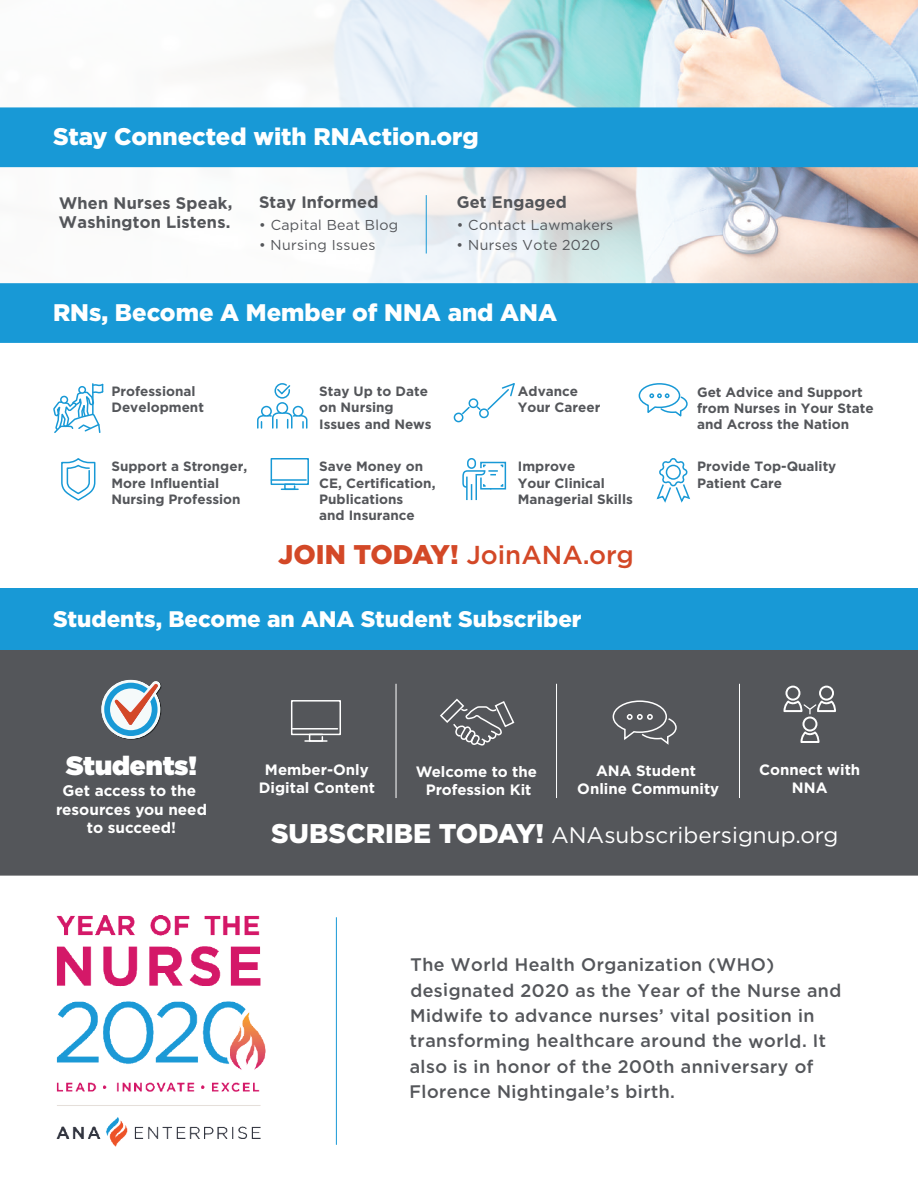
<style>
.page{position:relative;width:918px;height:1188px;background:#fff}
.page>*{position:absolute;margin:0;border:0;box-sizing:border-box;transform-origin:0 0}
.t1{font:900 26.4px "Gotham";color:#fff}
.t2{font:500 25.95px "Gotham";color:#d34827}
.t3{font:900 24px "Gotham";color:#fff}
.t4{font:22.5px "Gotham";color:#fff}
.t5{font:900 22.5px "Gotham";color:#fff}
.t6{font:500 18px/25.3px "Gotham";color:#54565a}
.t7{font:700 16.5px/19.8px "Gotham";color:#54565a}
.t8{font:700 15.3px/18.3px "Gotham";color:#fff;text-align:center}
.t9{font:700 15px/18px "Gotham";color:#fff;text-align:center}
.t10{font:14.25px "Gotham";color:#54565a}
.t11{font:700 13.5px/16.2px "Gotham";color:#54565a}
.s1{font-weight:900;font-size:27px}
</style>
<div class="page">
<svg style="left:0;top:0;width:918px;height:283px"></svg>
<hr style="left:336px;top:917px;width:1px;height:228px;background:#1899d6">
<img style="left:56px;top:916px;width:209px;height:230px">
<div style="left:0;top:283px;width:918px;height:60px;background:#1899d6"></div>
<svg style="left:656px;top:458px;width:34px;height:45px"></svg>
<div style="left:666px;top:465px;width:15px;height:15px;border:2px solid #1999d6;border-radius:50%"></div>
<svg style="left:638px;top:383px;width:50px;height:34px"></svg>
<div style="left:454px;top:412px;width:10px;height:10px;border:2px solid #1899d6;border-radius:50%"></div>
<div style="left:479px;top:408px;width:10px;height:10px;border:2px solid #1899d6;border-radius:50%"></div>
<svg style="left:461px;top:383px;width:54px;height:33px"></svg>
<div style="left:467px;top:458px;width:9px;height:11px;border:2px solid #1899d6;border-radius:4px"></div>
<svg style="left:462px;top:461px;width:45px;height:40px"></svg>
<div style="left:271px;top:458px;width:38px;height:27px;border:2px solid #1899d6"></div>
<svg style="left:281px;top:483px;width:17px;height:8px"></svg>
<hr style="left:271px;top:479px;width:35px;height:2px;background:#1899d6">
<div style="left:276px;top:402px;width:12px;height:12px;border:2px solid #1899d6;border-radius:50%"></div>
<div style="left:261px;top:406px;width:11px;height:11px;border:2px solid #1899d6;border-radius:50%"></div>
<div style="left:293px;top:406px;width:11px;height:11px;border:2px solid #1899d6;border-radius:50%"></div>
<svg style="left:257px;top:411px;width:51px;height:18px"></svg>
<svg style="left:274px;top:383px;width:17px;height:16px"></svg>
<svg style="left:53px;top:383px;width:51px;height:118px"></svg>
<div style="left:0;top:650px;width:918px;height:226px;background:#54565a"></div>
<svg style="left:101px;top:680px;width:61px;height:60px"></svg>
<svg style="left:439px;top:698px;width:76px;height:49px;background:#6c6d71"></svg>
<hr style="left:556px;top:684px;width:1px;height:114px;background:#fff">
<hr style="left:396px;top:684px;width:1px;height:114px;background:#fff">
<hr style="left:739px;top:684px;width:1px;height:114px;background:#fff">
<div style="left:291px;top:700px;width:50px;height:35px;border:2px solid #fff"></div>
<svg style="left:308px;top:733px;width:16px;height:10px"></svg>
<hr style="left:305px;top:740px;width:22px;height:2px;background:#fff">
<hr style="left:292px;top:728px;width:45px;height:2px;background:#fff">
<svg style="left:612px;top:700px;width:65px;height:46px;background:#696a6e"></svg>
<svg style="left:783px;top:686px;width:53px;height:57px;background:#727477"></svg>
<div style="left:0;top:589px;width:918px;height:61px;background:#1899d6"></div>
<div style="left:0;top:869px;width:918px;height:6px;background:#54565a"></div>
<div style="left:0;top:107px;width:918px;height:60px;background:#1899d6"></div>
<hr style="left:426px;top:195px;width:1px;height:59px;background:#1899d6">
<h3 class="t3" style="left:53px;top:120px;width:427px">Stay Connected with RNAction.org</h3>
<p class="t7" style="left:58px;top:194px;width:175px;rotate:-1deg">When Nurses Speak,<br>Washington Listens.</p>
<p class="t7" style="left:259px;top:193px;width:121px;rotate:-1deg">Stay Informed</p>
<p class="t10" style="left:259px;top:217px;width:141px;rotate:-1deg">• Capital Beat Blog</p>
<p class="t10" style="left:259px;top:237px;width:118px;rotate:-1deg">• Nursing Issues</p>
<p class="t7" style="left:457px;top:193px;width:112px;rotate:-1deg">Get Engaged</p>
<p class="t10" style="left:457px;top:217px;width:158px;rotate:-1deg">• Contact Lawmakers</p>
<p class="t10" style="left:456px;top:237px;width:145px;rotate:-1deg">• Nurses Vote 2020</p>
<h3 class="t3" style="left:53px;top:296px;width:506px">RNs, Become A Member of NNA and ANA</h3>
<p class="t11" style="left:111px;top:383px;width:94px">Professional<br>Development</p>
<p class="t11" style="left:111px;top:459px;width:137px">Support a Stronger,<br>More Influential<br>Nursing Profession</p>
<p class="t11" style="left:319px;top:383px;width:114px">Stay Up to Date on Nursing<br>Issues and News</p>
<p class="t11" style="left:319px;top:459px;width:118px">Save Money on<br>CE, Certification,<br>Publications<br>and Insurance</p>
<p class="t11" style="left:518px;top:383px;width:84px">Advance<br>Your Career</p>
<p class="t11" style="left:518px;top:459px;width:116px">Improve<br>Your Clinical<br>Managerial Skills</p>
<h2 class="t2" style="left:278px;top:538px;width:357px"><span class="s1">JOIN TODAY!</span> JoinANA.org</h2>
<h3 class="t5" style="left:53px;top:603px;width:530px">Students, Become an ANA Student Subscriber</h3>
<p class="t11" style="left:697px;top:384px;width:178px">Get Advice and Support from Nurses in Your State and Across the Nation</p>
<p class="t11" style="left:697px;top:459px;width:141px">Provide Top-Quality<br>Patient Care</p>
<h1 class="t1" style="left:66px;top:747px;width:132px">Students!</h1>
<p class="t8" style="left:56px;top:782px;width:152px">Get access to the resources you need to succeed!</p>
<p class="t9" style="left:259px;top:761px;width:118px">Member-Only<br>Digital Content</p>
<p class="t9" style="left:577px;top:761px;width:144px">ANA Student<br>Online Community</p>
<p class="t9" style="left:759px;top:760px;width:103px">Connect with<br>NNA</p>
<p class="t9" style="left:416px;top:763px;width:123px">Welcome to the<br>Profession Kit</p>
<h3 class="t4" style="left:271px;top:820px;width:569px"><span class="s1">SUBSCRIBE TODAY!</span> ANAsubscribersignup.org</h3>
<p class="t6" style="left:407px;top:955px;width:435px;rotate:-1deg">The World Health Organization (WHO) designated 2020 as the Year of the Nurse and Midwife to advance nurses’ vital position in transforming healthcare around the world. It also is in honor of the 200th anniversary of Florence Nightingale’s birth.</p>
</div>
